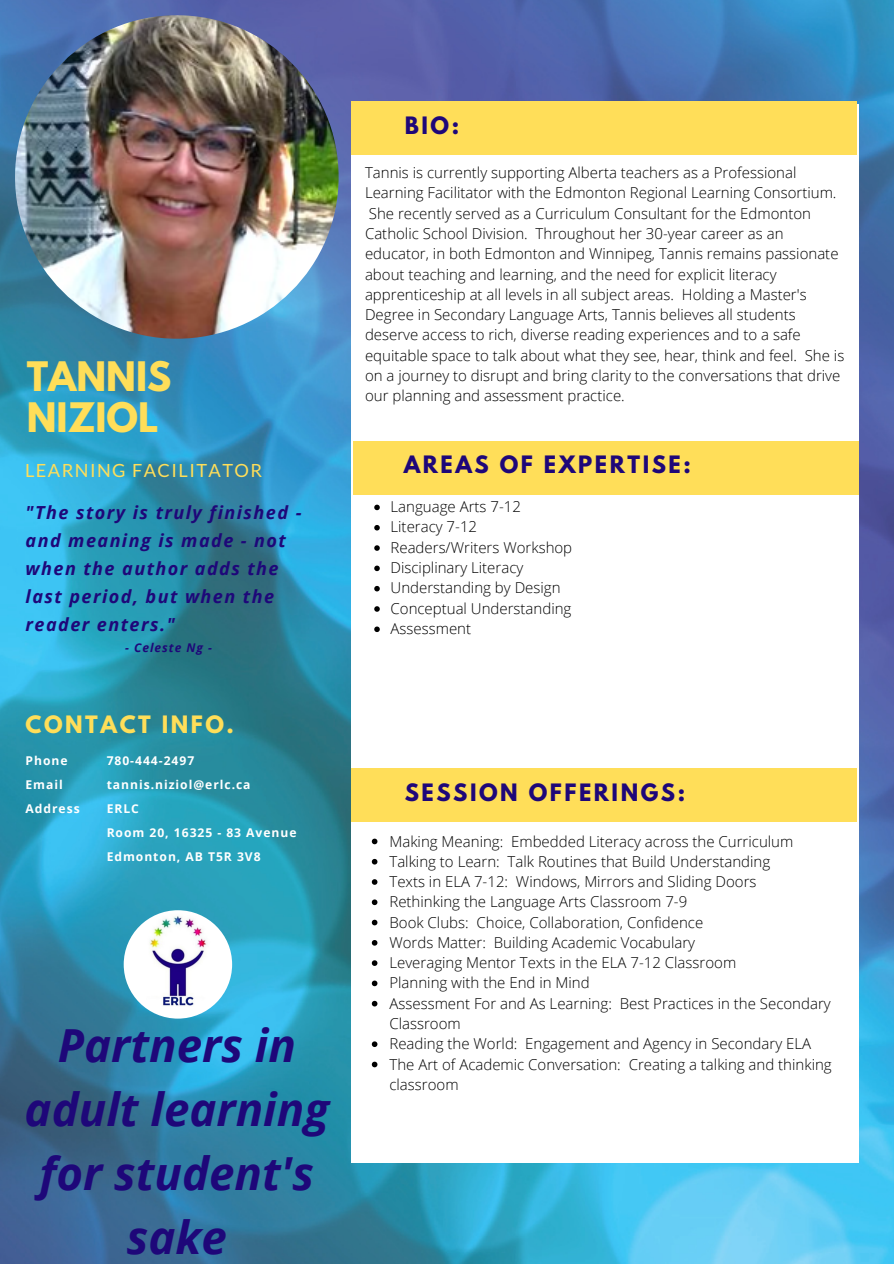
<style>
.page{position:relative;width:894px;height:1264px;background:#fff}
.page>*{position:absolute;margin:0;border:0;box-sizing:border-box;transform-origin:0 0}
.t1{font:italic 700 45.6px/63.8px "Open Sans";color:#1e0779;text-align:center}
.t2{font:700 36px "League Spartan";color:#ffde59}
.t3{font:700 21.15px "League Spartan";letter-spacing:.12em;color:#1e0779}
.t4{font:700 21.15px "League Spartan";letter-spacing:.12em;color:#ffde59}
.t5{font:18.15px "Lato";letter-spacing:.08em;color:#ffde59}
.t6{font:italic 700 18px/28px "Open Sans";letter-spacing:.08em;color:#1e0779}
.t7{font:300 15px/20.2px "Open Sans";color:#000}
.t8{font:700 12.15px/24.2px "Open Sans";letter-spacing:.08em;color:#fff}
.t9{font:italic 700 12px "Open Sans";letter-spacing:.08em;color:#1e0779}
</style>
<div class="page">
<img style="left:0;top:0;width:893px;height:1263px">
<div style="left:351px;top:104px;width:507px;height:1058px;background:#fff"></div>
<div style="left:352px;top:441px;width:506px;height:53px;background:#ffde59"></div>
<div style="left:351px;top:101px;width:506px;height:53px;background:#ffde59"></div>
<div style="left:351px;top:768px;width:506px;height:53px;background:#ffde59"></div>
<img style="left:15px;top:15px;width:323px;height:324px;border-radius:50%">
<img style="left:124px;top:910px;width:108px;height:108px;border-radius:50%">
<svg style="left:372px;top:838px;width:5px;height:6px"></svg>
<svg style="left:372px;top:858px;width:5px;height:6px"></svg>
<svg style="left:372px;top:879px;width:5px;height:5px"></svg>
<svg style="left:372px;top:899px;width:5px;height:6px"></svg>
<svg style="left:372px;top:919px;width:5px;height:6px"></svg>
<svg style="left:372px;top:940px;width:5px;height:5px"></svg>
<svg style="left:372px;top:960px;width:5px;height:5px"></svg>
<svg style="left:372px;top:980px;width:5px;height:6px"></svg>
<svg style="left:372px;top:1000px;width:5px;height:6px"></svg>
<svg style="left:372px;top:1041px;width:5px;height:6px"></svg>
<svg style="left:372px;top:1061px;width:5px;height:6px"></svg>
<svg style="left:374px;top:504px;width:5px;height:6px"></svg>
<svg style="left:374px;top:525px;width:5px;height:5px"></svg>
<svg style="left:374px;top:545px;width:5px;height:6px"></svg>
<svg style="left:374px;top:565px;width:5px;height:6px"></svg>
<svg style="left:374px;top:586px;width:5px;height:5px"></svg>
<svg style="left:374px;top:606px;width:5px;height:5px"></svg>
<svg style="left:374px;top:626px;width:5px;height:6px"></svg>
<h3 class="t3" style="left:404px;top:115px;width:56px">BIO:</h3>
<p class="t7" style="left:365px;top:162px;width:480px">Tannis is currently supporting Alberta teachers as a Professional Learning Facilitator with the Edmonton Regional Learning Consortium.<br>She recently served as a Curriculum Consultant for the Edmonton Catholic School Division. Throughout her 30-year career as an educator, in both Edmonton and Winnipeg, Tannis remains passionate about teaching and learning, and the need for explicit literacy apprenticeship at all levels in all subject areas. Holding a Master's Degree in Secondary Language Arts, Tannis believes all students deserve access to rich, diverse reading experiences and to a safe equitable space to talk about what they see, hear, think and feel. She is on a journey to disrupt and bring clarity to the conversations that drive</p>
<h2 class="t2" style="left:27px;top:358px;width:146px">TANNIS</h2>
<p class="t7" style="left:365px;top:385px;width:261px">our planning and assessment practice.</p>
<h2 class="t2" style="left:27px;top:400px;width:133px">NIZIOL</h2>
<p class="t5" style="left:25px;top:459px;width:239px">LEARNING FACILITATOR</p>
<h3 class="t3" style="left:403px;top:454px;width:288px">AREAS OF EXPERTISE:</h3>
<p class="t6" style="left:26px;top:498px;width:277px">"The story is truly finished - and meaning is made - not when the author adds the last period, but when the reader enters."</p>
<p class="t9" style="left:125px;top:639px;width:88px">- Celeste Ng -</p>
<p class="t7" style="left:390px;top:496px;width:183px">Language Arts 7-12<br>Literacy 7-12<br>Readers/Writers Workshop<br>Disciplinary Literacy<br>Understanding by Design<br>Conceptual Understanding<br>Assessment</p>
<h3 class="t4" style="left:26px;top:714px;width:210px">CONTACT INFO.</h3>
<p class="t8" style="left:26px;top:748px;width:56px">Phone<br>Email<br>Address</p>
<p class="t8" style="left:107px;top:748px;width:191px">780-444-2497 tannis.niziol@erlc.ca<br>ERLC<br>Room 20, 16325 - 83 Avenue<br>Edmonton, AB T5R 3V8</p>
<h1 class="t1" style="left:25px;top:1012px;width:306px">Partners in adult learning for student's sake</h1>
<h3 class="t3" style="left:404px;top:782px;width:282px">SESSION OFFERINGS:</h3>
<p class="t7" style="left:389px;top:830px;width:443px">Making Meaning: Embedded Literacy across the Curriculum Talking to Learn: Talk Routines that Build Understanding<br>Texts in ELA 7-12: Windows, Mirrors and Sliding Doors<br>Rethinking the Language Arts Classroom 7-9<br>Book Clubs: Choice, Collaboration, Confidence<br>Words Matter: Building Academic Vocabulary<br>Leveraging Mentor Texts in the ELA 7-12 Classroom<br>Planning with the End in Mind<br>Assessment For and As Learning: Best Practices in the Secondary Classroom<br>Reading the World: Engagement and Agency in Secondary ELA The Art of Academic Conversation: Creating a talking and thinking classroom</p>
</div>
